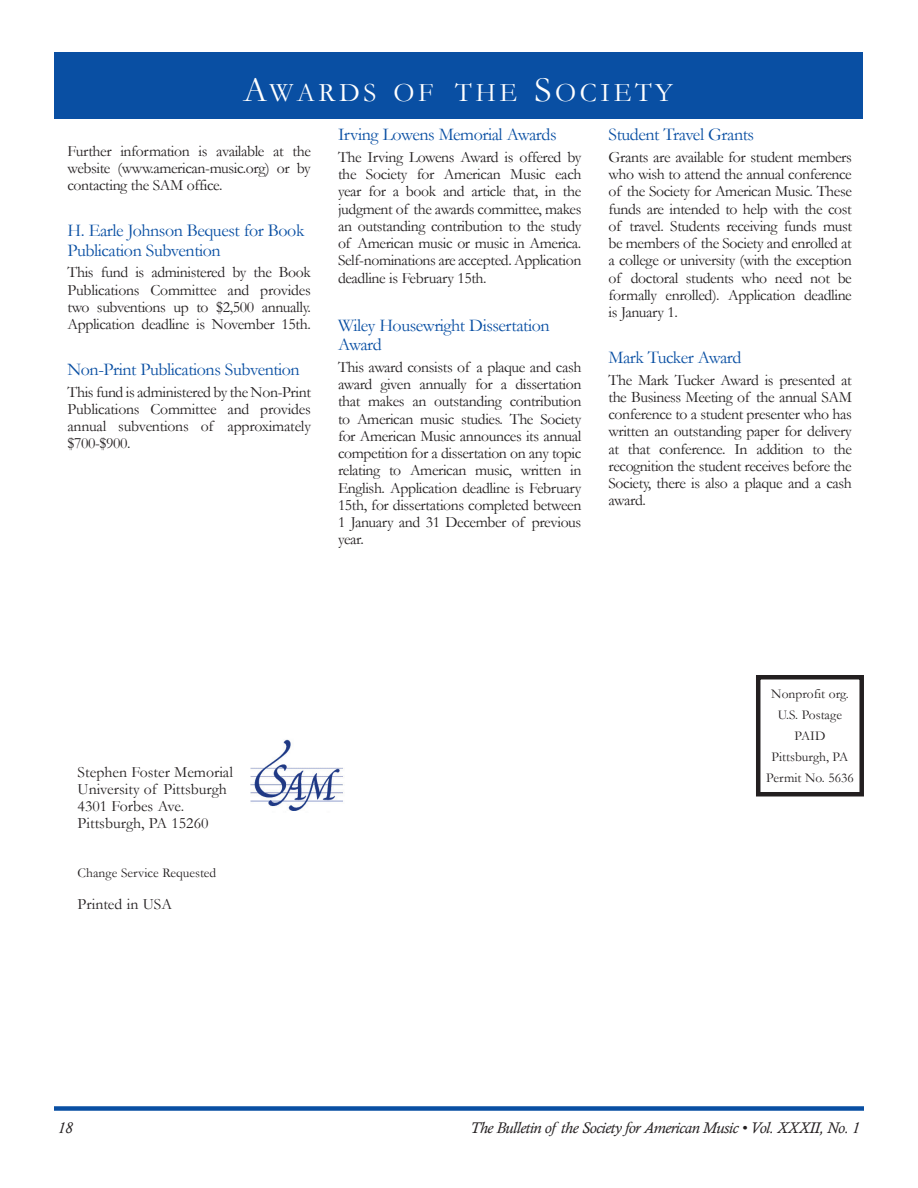
<style>
.page{position:relative;width:918px;height:1188px;background:#fff}
.page>*{position:absolute;margin:0;border:0;box-sizing:border-box;transform-origin:0 0}
.t1{font:27px "Garamond";letter-spacing:.135em;color:#fff}
.t2{font:18px/19.5px "Garamond";letter-spacing:-.025em;color:#094fa3}
.t3{font:15.75px/17.2px "Garamond";letter-spacing:-.025em;color:#231f20;text-align:justify}
.t4{font:15.75px/17.2px "Garamond";color:#231f20}
.t5{font:italic 15.75px "Calisto";letter-spacing:-.025em;color:#231f20}
.t6{font:13.5px/21px "Garamond";color:#231f20;text-align:center}
.s1{font-size:36px}
</style>
<div class="page">
<div style="left:54px;top:1106px;width:810px;height:5px;background:#094fa3"></div>
<div style="left:756px;top:675px;width:108px;height:121px;border:4px solid #231f20"></div>
<img style="left:250px;top:739px;width:93px;height:72px">
<div style="left:54px;top:52px;width:808px;height:67px;background:#094fa3"></div>
<h1 class="t1" style="left:243px;top:74px;width:431px"><span class="s1">A</span>WARDS OF THE <span class="s1">S</span>OCIETY</h1>
<p class="t3" style="left:68px;top:142px;width:245px">Further information is available at the website (www.american-music.org) or by contacting the SAM office.</p>
<p class="t2" style="left:68px;top:220px;width:238px">H. Earle Johnson Bequest for Book<br>Publication Subvention</p>
<p class="t3" style="left:68px;top:263px;width:245px">This fund is administered by the Book Publications Committee and provides two subventions up to $2,500 annually.<br>Application deadline is November 15th.</p>
<p class="t2" style="left:68px;top:359px;width:234px">Non-Print Publications Subvention</p>
<p class="t3" style="left:68px;top:383px;width:245px">This fund is administered by the Non-Print Publications Committee and provides annual subventions of approximately $700-$900.</p>
<p class="t2" style="left:338px;top:124px;width:220px">Irving Lowens Memorial Awards</p>
<p class="t3" style="left:338px;top:148px;width:245px">The Irving Lowens Award is offered by the Society for American Music each year for a book and article that, in the judgment of the awards committee, makes an outstanding contribution to the study of American music or music in America.<br>Self-nominations are accepted. Application deadline is February 15th.</p>
<p class="t2" style="left:338px;top:315px;width:213px">Wiley Housewright Dissertation<br>Award</p>
<p class="t3" style="left:338px;top:358px;width:245px">This award consists of a plaque and cash award given annually for a dissertation that makes an outstanding contribution to American music studies. The Society for American Music announces its annual competition for a dissertation on any topic relating to American music, written in English. Application deadline is February 15th, for dissertations completed between 1 January and 31 December of previous year.</p>
<p class="t2" style="left:608px;top:124px;width:147px">Student Travel Grants</p>
<p class="t3" style="left:608px;top:148px;width:245px">Grants are available for student members who wish to attend the annual conference of the Society for American Music. These funds are intended to help with the cost of travel. Students receiving funds must be members of the Society and enrolled at a college or university (with the exception of doctoral students who need not be formally enrolled). Application deadline is January 1.</p>
<p class="t2" style="left:608px;top:347px;width:135px">Mark Tucker Award</p>
<p class="t3" style="left:608px;top:371px;width:245px">The Mark Tucker Award is presented at the Business Meeting of the annual SAM conference to a student presenter who has written an outstanding paper for delivery at that conference. In addition to the recognition the student receives before the Society, there is also a plaque and a cash award.</p>
<p class="t4" style="left:78px;top:763px;width:157px">Stephen Foster Memorial<br>University of Pittsburgh<br>4301 Forbes Ave.<br>Pittsburgh, PA 15260</p>
<p class="t6" style="left:78px;top:862px;width:140px">Change Service Requested</p>
<p class="t4" style="left:78px;top:895px;width:96px">Printed in USA</p>
<p class="t6" style="left:766px;top:683px;width:89px">Nonprofit org.<br>U.S. Postage<br>PAID<br>Pittsburgh, PA<br>Permit No. 5636</p>
<p class="t5" style="left:58px;top:1119px;width:16px">18</p>
<p class="t5" style="left:470px;top:1119px;width:391px">The Bulletin of the Society for American Music • Vol. XXXII, No. 1</p>
</div>
